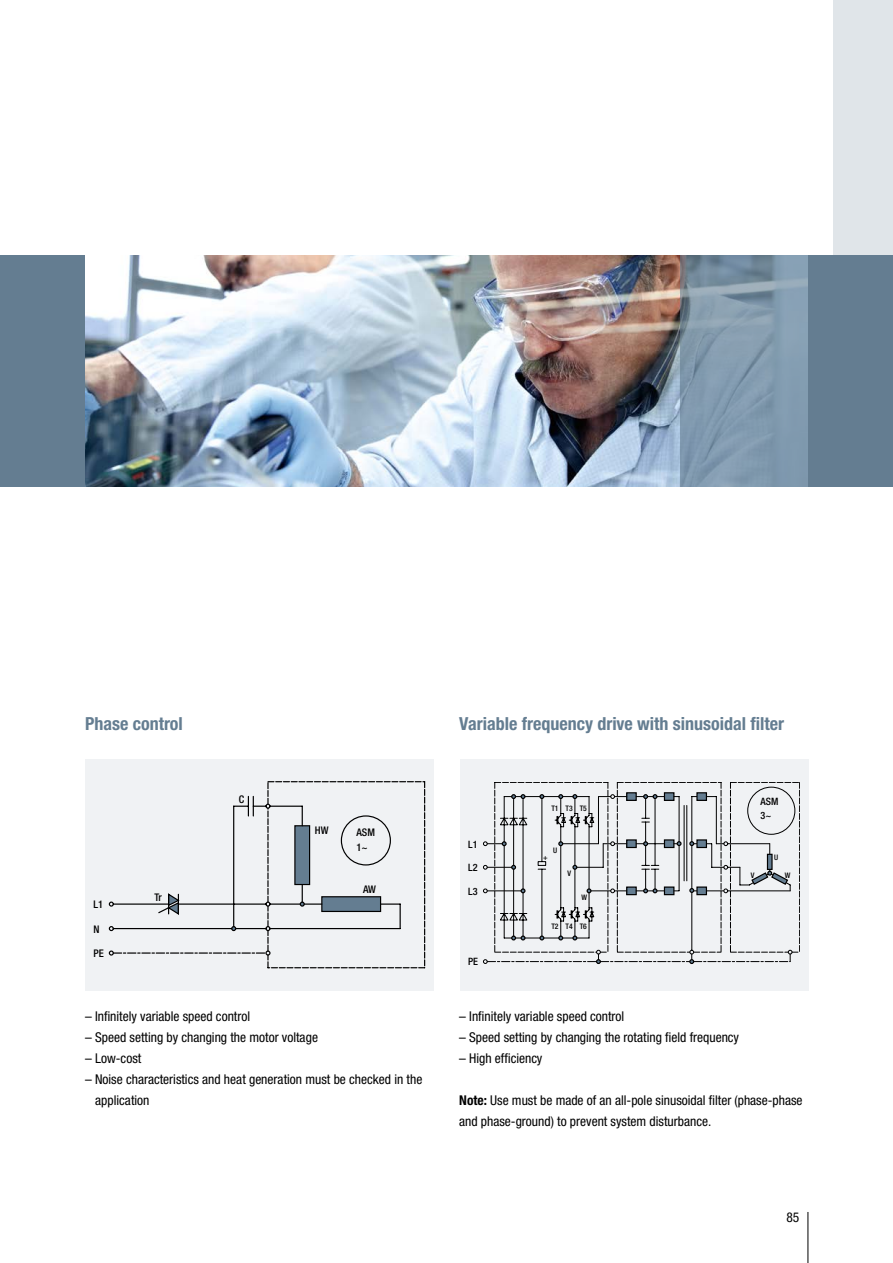
<style>
.page{position:relative;width:893px;height:1263px;background:#fff}
.page>*{position:absolute;margin:0;border:0;box-sizing:border-box;transform-origin:0 0}
.t1{font:700 condensed 18px "Helvetica Neue LT Pro";color:#647d91}
.t2{font:condensed 13.5px/21px "Helvetica Neue LT Pro";color:#000}
.t3{font:500 condensed 10.5px/15.1px "Helvetica Neue LT";color:#000}
.t4{font:500 condensed 10.2px/14.7px "Helvetica Neue LT";color:#000}
.t5{font:500 condensed 7.65px "Helvetica Neue LT";color:#000}
.s1{font-weight:700}
</style>
<div class="page">
<hr style="left:807px;top:1212px;width:1px;height:51px;background:#000">
<div style="left:833px;top:0;width:60px;height:486px;background:#e0e5e9"></div>
<div style="left:85px;top:759px;width:349px;height:231px;background:#f0f2f4"></div>
<div style="left:460px;top:759px;width:348px;height:231px;background:#f0f2f4"></div>
<svg style="left:267px;top:781px;width:158px;height:187px"></svg>
<svg style="left:108px;top:795px;width:293px;height:161px"></svg>
<svg style="left:483px;top:782px;width:317px;height:182px"></svg>
<div style="left:0;top:255px;width:893px;height:231px;background:#647d91"></div>
<img style="left:85px;top:255px;width:595px;height:231px">
<svg style="left:680px;top:255px;width:128px;height:231px;background:#8198ac"></svg>
<h1 class="t1" style="left:85px;top:713px;width:99px">Phase control</h1>
<p class="t3" style="left:94px;top:896px;width:11px">L1</p>
<p class="t3" style="left:94px;top:921px;width:8px">N</p>
<p class="t3" style="left:94px;top:945px;width:12px">PE</p>
<p class="t3" style="left:154px;top:889px;width:9px">Tr</p>
<p class="t3" style="left:239px;top:792px;width:7px">C</p>
<p class="t3" style="left:315px;top:823px;width:15px">HW</p>
<p class="t3" style="left:356px;top:825px;width:20px">ASM<br>1~</p>
<p class="t3" style="left:363px;top:881px;width:14px">AW</p>
<p class="t2" style="left:85px;top:1005px;width:167px">– Infinitely variable speed control</p>
<p class="t2" style="left:85px;top:1026px;width:234px">– Speed setting by changing the motor voltage</p>
<p class="t2" style="left:85px;top:1047px;width:58px">– Low-cost</p>
<p class="t2" style="left:95px;top:1068px;width:329px;text-indent:-10px">– Noise characteristics and heat generation must be checked in the application</p>
<h1 class="t1" style="left:459px;top:713px;width:326px">Variable frequency drive with sinusoidal filter</h1>
<p class="t4" style="left:468px;top:836px;width:11px">L1</p>
<p class="t4" style="left:468px;top:883px;width:11px">L3</p>
<p class="t4" style="left:468px;top:860px;width:11px">L2</p>
<p class="t4" style="left:468px;top:954px;width:11px">PE</p>
<p class="t5" style="left:551px;top:804px;width:37px">T1 T3 T5</p>
<p class="t5" style="left:553px;top:845px;width:6px">U</p>
<p class="t5" style="left:567px;top:869px;width:5px">V</p>
<p class="t5" style="left:581px;top:892px;width:7px">W</p>
<p class="t5" style="left:543px;top:852px;width:6px">+</p>
<p class="t5" style="left:551px;top:922px;width:37px">T2 T4 T6</p>
<p class="t4" style="left:760px;top:793px;width:19px">ASM<br>3~</p>
<p class="t5" style="left:774px;top:852px;width:6px">U</p>
<p class="t5" style="left:751px;top:870px;width:5px">V</p>
<p class="t5" style="left:785px;top:870px;width:7px">W</p>
<p class="t2" style="left:459px;top:1005px;width:167px">– Infinitely variable speed control</p>
<p class="t2" style="left:459px;top:1026px;width:281px">– Speed setting by changing the rotating field frequency</p>
<p class="t2" style="left:459px;top:1047px;width:85px">– High efficiency</p>
<p class="t2" style="left:459px;top:1089px;width:345px"><span class="s1">Note:</span> Use must be made of an all-pole sinusoidal filter (phase-phase and phase-ground) to prevent system disturbance.</p>
<p class="t2" style="left:786px;top:1206px;width:14px">85</p>
</div>
